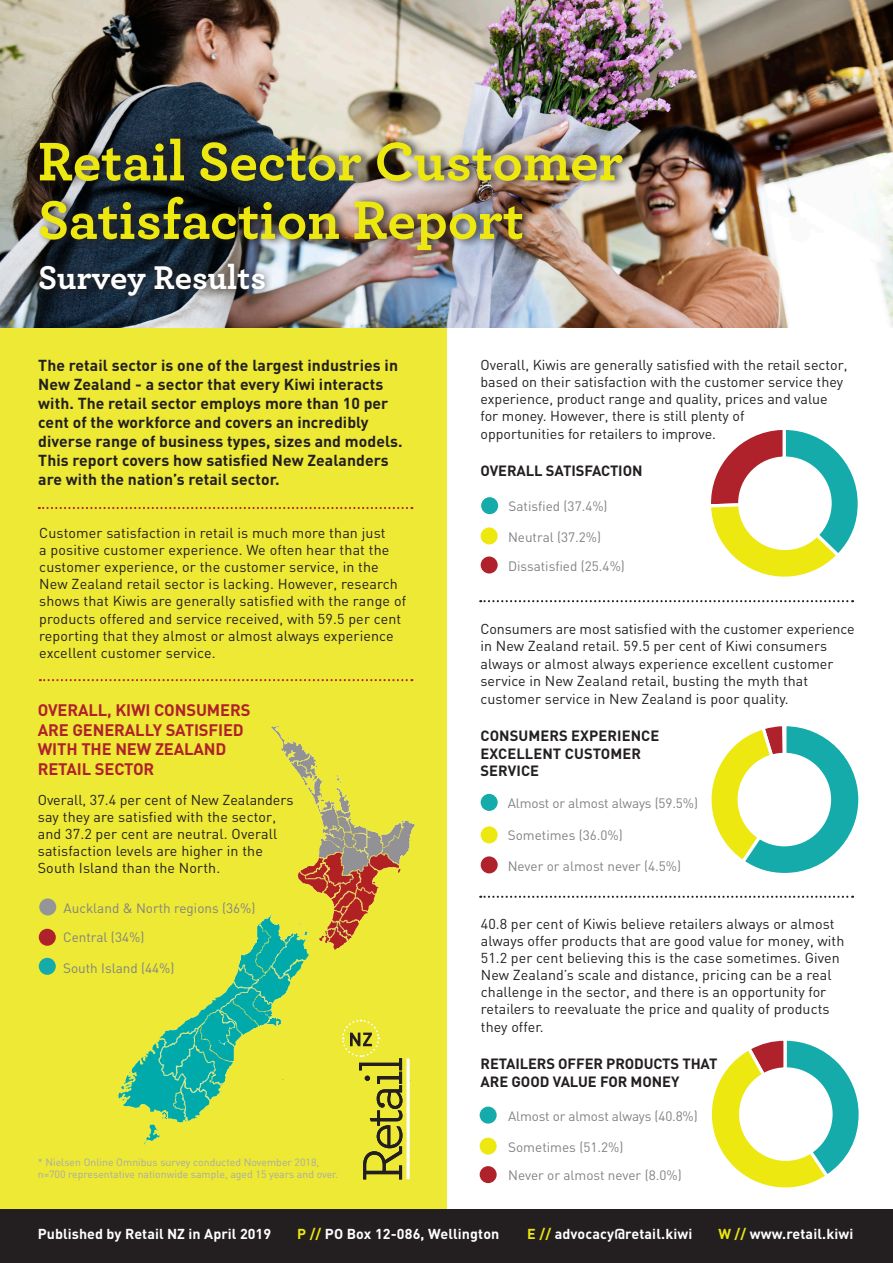
<style>
.page{position:relative;width:893px;height:1263px;background:#fff}
.page>*{position:absolute;margin:0;border:0;box-sizing:border-box;transform-origin:0 0}
.t1{font:700 57px/58.5px "Archer";color:#ece810}
.t2{font:700 34.5px "Archer";color:#fff}
.t3{font:700 16.5px/19.8px "DIN";letter-spacing:-.01em;color:#af222c}
.t4{font:700 15.75px/18.9px "DIN";letter-spacing:.005em;color:#231f20}
.t5{font:700 14.7px/17.7px "DIN";letter-spacing:-.005em;color:#231f20}
.t6{font:14.25px/17.1px "DIN";letter-spacing:.005em;color:#231f20}
.t7{font:700 14.25px "DIN";letter-spacing:.005em;color:#fff}
.t8{font:13.5px "DIN";color:#808285}
.t9{font:10.5px/12.6px "DIN";color:#a8a9ad}
.s1{color:#ece810}
</style>
<div class="page">
<svg style="left:711px;top:1040px;width:148px;height:148px"></svg>
<svg style="left:711px;top:430px;width:147px;height:147px"></svg>
<div style="left:481px;top:826px;width:17px;height:17px;background:#ece810;border-radius:50%"></div>
<div style="left:481px;top:527px;width:17px;height:17px;background:#ece810;border-radius:50%"></div>
<div style="left:481px;top:556px;width:17px;height:17px;background:#af222c;border-radius:50%"></div>
<svg style="left:711px;top:726px;width:148px;height:147px"></svg>
<div style="left:737px;top:753px;width:94px;height:93px;background:#fff;border-radius:50%"></div>
<svg style="left:480px;top:600px;width:373px;height:2px"></svg>
<svg style="left:480px;top:896px;width:373px;height:2px"></svg>
<div style="left:481px;top:794px;width:17px;height:17px;background:#15abaa;border-radius:50%"></div>
<div style="left:481px;top:856px;width:17px;height:17px;background:#af222c;border-radius:50%"></div>
<div style="left:738px;top:456px;width:94px;height:94px;background:#fff;border-radius:50%"></div>
<div style="left:481px;top:497px;width:17px;height:17px;background:#15abaa;border-radius:50%"></div>
<div style="left:480px;top:1137px;width:17px;height:17px;background:#ece810;border-radius:50%"></div>
<div style="left:739px;top:1067px;width:94px;height:94px;background:#fff;border-radius:50%"></div>
<div style="left:480px;top:1106px;width:17px;height:17px;background:#15abaa;border-radius:50%"></div>
<div style="left:480px;top:1166px;width:17px;height:17px;background:#af222c;border-radius:50%"></div>
<img style="left:0;top:0;width:893px;height:328px">
<div style="left:0;top:328px;width:447px;height:895px;background:#ede934"></div>
<img style="left:118px;top:725px;width:298px;height:426px">
<div style="left:39px;top:929px;width:17px;height:17px;background:#af222c;border-radius:50%"></div>
<div style="left:39px;top:958px;width:17px;height:17px;background:#15abaa;border-radius:50%"></div>
<div style="left:39px;top:898px;width:17px;height:17px;background:#939598;border-radius:50%"></div>
<svg style="left:39px;top:507px;width:373px;height:2px"></svg>
<svg style="left:40px;top:679px;width:372px;height:2px"></svg>
<div style="left:36px;top:130px;width:599px;height:129px;background:#231f20;opacity:.95"></div>
<div style="left:31px;top:255px;width:243px;height:50px;background:#231f20;opacity:.9"></div>
<div style="left:0;top:1209px;width:893px;height:54px;background:#231f20"></div>
<svg style="left:406px;top:1058px;width:4px;height:121px"></svg>
<svg style="left:341px;top:1019px;width:61px;height:160px"></svg>
<p class="t1" style="left:38px;top:131px;width:587px">Retail Sector Customer<br>Satisfaction Report</p>
<p class="t2" style="left:38px;top:256px;width:229px">Survey Results</p>
<p class="t4" style="left:38px;top:356px;width:366px">The retail sector is one of the largest industries in New Zealand - a sector that every Kiwi interacts with. The retail sector employs more than 10 per cent of the workforce and covers an incredibly diverse range of business types, sizes and models.<br>This report covers how satisfied New Zealanders are with the nation’s retail sector.</p>
<p class="t6" style="left:39px;top:524px;width:368px">Customer satisfaction in retail is much more than just<br>a positive customer experience. We often hear that the customer experience, or the customer service, in the New Zealand retail sector is lacking. However, research shows that Kiwis are generally satisfied with the range of products offered and service received, with 59.5 per cent reporting that they almost or almost always experience excellent customer service.</p>
<p class="t3" style="left:38px;top:699px;width:214px">OVERALL, KIWI CONSUMERS<br>ARE GENERALLY SATISFIED<br>WITH THE NEW ZEALAND<br>RETAIL SECTOR</p>
<p class="t6" style="left:38px;top:791px;width:257px">Overall, 37.4 per cent of New Zealanders say they are satisfied with the sector, and 37.2 per cent are neutral. Overall satisfaction levels are higher in the South Island than the North.</p>
<p class="t8" style="left:64px;top:899px;width:193px">Auckland &amp; North regions (36%)</p>
<p class="t8" style="left:63px;top:928px;width:83px">Central (34%)</p>
<p class="t8" style="left:63px;top:959px;width:113px">South Island (44%)</p>
<p class="t9" style="left:38px;top:1155px;width:302px">* Nielsen Online Omnibus survey conducted November 2018, n=700 representative nationwide sample, aged 15 years and over.</p>
<p class="t6" style="left:480px;top:356px;width:368px">Overall, Kiwis are generally satisfied with the retail sector, based on their satisfaction with the customer service they experience, product range and quality, prices and value for money. However, there is still plenty of<br>opportunities for retailers to improve.</p>
<p class="t5" style="left:480px;top:461px;width:164px">OVERALL SATISFACTION</p>
<p class="t8" style="left:508px;top:498px;width:101px">Satisfied (37.4%)</p>
<p class="t8" style="left:508px;top:528px;width:95px">Neutral (37.2%)</p>
<p class="t8" style="left:508px;top:558px;width:118px">Dissatisfied (25.4%)</p>
<p class="t6" style="left:480px;top:620px;width:376px">Consumers are most satisfied with the customer experience in New Zealand retail. 59.5 per cent of Kiwi consumers always or almost always experience excellent customer service in New Zealand retail, busting the myth that customer service in New Zealand is poor quality.</p>
<p class="t5" style="left:480px;top:726px;width:180px">CONSUMERS EXPERIENCE<br>EXCELLENT CUSTOMER<br>SERVICE</p>
<p class="t8" style="left:508px;top:794px;width:192px">Almost or almost always (59.5%)</p>
<p class="t8" style="left:508px;top:827px;width:117px">Sometimes (36.0%)</p>
<p class="t8" style="left:508px;top:857px;width:175px">Never or almost never (4.5%)</p>
<p class="t6" style="left:481px;top:915px;width:365px">40.8 per cent of Kiwis believe retailers always or almost always offer products that are good value for money, with 51.2 per cent believing this is the case sometimes. Given New Zealand’s scale and distance, pricing can be a real challenge in the sector, and there is an opportunity for retailers to reevaluate the price and quality of products they offer.</p>
<p class="t5" style="left:480px;top:1054px;width:238px">RETAILERS OFFER PRODUCTS THAT<br>ARE GOOD VALUE FOR MONEY</p>
<p class="t8" style="left:508px;top:1107px;width:191px">Almost or almost always (40.8%)</p>
<p class="t8" style="left:508px;top:1138px;width:117px">Sometimes (51.2%)</p>
<p class="t8" style="left:508px;top:1167px;width:175px">Never or almost never (8.0%)</p>
<p class="t7" style="left:38px;top:1224px;width:235px">Published by Retail NZ in April 2019</p>
<p class="t7" style="left:297px;top:1224px;width:204px"><span class="s1">P //</span> PO Box 12-086, Wellington</p>
<p class="t7" style="left:527px;top:1224px;width:167px"><span class="s1">E //</span> advocacy@retail.kiwi</p>
<p class="t7" style="left:718px;top:1224px;width:137px"><span class="s1">W //</span> www.retail.kiwi</p>
</div>
